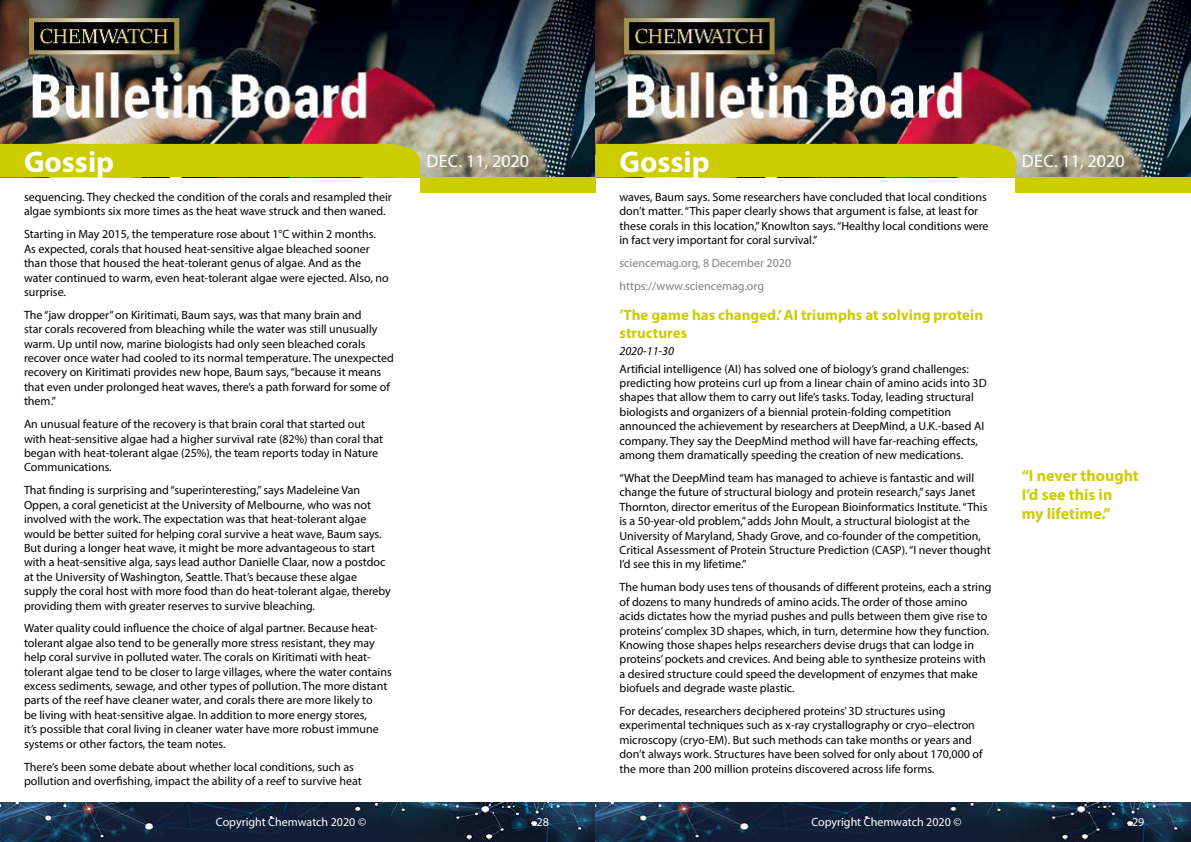
<style>
.page{position:relative;width:1191px;height:842px;background:#fff}
.page>*{position:absolute;margin:0;border:0;box-sizing:border-box;transform-origin:0 0}
.t1{font:700 30px "Myriad Pro";color:#fff}
.t2{font:18px "Myriad Pro";color:#fff}
.t3{font:700 16px/19.2px "Myriad Pro";color:#cc0}
.t4{font:700 15px/18px "Myriad Pro";color:#cc0}
.t5{font:12px/14.4px "Myriad Pro";color:#000}
.t6{font:12px/22.9px "Myriad Pro";color:#808285}
.t7{font:12px "Myriad Pro";color:#fff}
.t8{font:italic 12px "Myriad Pro";color:#000}
</style>
<div class="page">
<img style="left:0;top:0;width:1191px;height:177px">
<div style="left:420px;top:177px;width:175px;height:15px;background:#cc0"></div>
<div style="left:1015px;top:177px;width:176px;height:15px;background:#cc0"></div>
<div style="left:0;top:144px;width:420px;height:33px;background:#cc0"></div>
<div style="left:595px;top:144px;width:420px;height:33px;background:#cc0"></div>
<img style="left:0;top:802px;width:1191px;height:40px">
<h1 class="t1" style="left:24px;top:142px;width:92px">Gossip</h1>
<h1 class="t1" style="left:619px;top:142px;width:92px">Gossip</h1>
<p class="t5" style="left:24px;top:190px;width:369px">sequencing. They checked the condition of the corals and resampled their algae symbionts six more times as the heat wave struck and then waned.</p>
<p class="t5" style="left:24px;top:227px;width:366px">Starting in May 2015, the temperature rose about 1°C within 2 months.<br>As expected, corals that housed heat-sensitive algae bleached sooner than those that housed the heat-tolerant genus of algae. And as the water continued to warm, even heat-tolerant algae were ejected. Also, no surprise.</p>
<p class="t5" style="left:24px;top:307px;width:371px">The “jaw dropper” on Kiritimati, Baum says, was that many brain and<br>star corals recovered from bleaching while the water was still unusually warm. Up until now, marine biologists had only seen bleached corals recover once water had cooled to its normal temperature. The unexpected recovery on Kiritimati provides new hope, Baum says, “because it means that even under prolonged heat waves, there’s a path forward for some of them.”</p>
<p class="t5" style="left:24px;top:417px;width:361px">An unusual feature of the recovery is that brain coral that started out with heat-sensitive algae had a higher survival rate (82%) than coral that began with heat-tolerant algae (25%), the team reports today in Nature Communications.</p>
<p class="t5" style="left:24px;top:483px;width:368px">That finding is surprising and “superinteresting,” says Madeleine Van Oppen, a coral geneticist at the University of Melbourne, who was not involved with the work. The expectation was that heat-tolerant algae would be better suited for helping coral survive a heat wave, Baum says.<br>But during a longer heat wave, it might be more advantageous to start with a heat-sensitive alga, says lead author Danielle Claar, now a postdoc at the University of Washington, Seattle. That’s because these algae supply the coral host with more food than do heat-tolerant algae, thereby providing them with greater reserves to survive bleaching.</p>
<p class="t5" style="left:24px;top:621px;width:369px">Water quality could influence the choice of algal partner. Because heat&shy;tolerant algae also tend to be generally more stress resistant, they may help coral survive in polluted water. The corals on Kiritimati with heat&shy;tolerant algae tend to be closer to large villages, where the water contains excess sediments, sewage, and other types of pollution. The more distant parts of the reef have cleaner water, and corals there are more likely to<br>be living with heat-sensitive algae. In addition to more energy stores,<br>it’s possible that coral living in cleaner water have more robust immune systems or other factors, the team notes.</p>
<p class="t5" style="left:24px;top:759px;width:339px">There’s been some debate about whether local conditions, such as pollution and overfishing, impact the ability of a reef to survive heat</p>
<h2 class="t2" style="left:426px;top:150px;width:104px">Dec. 11, 2020</h2>
<h2 class="t2" style="left:1022px;top:150px;width:104px">Dec. 11, 2020</h2>
<p class="t5" style="left:619px;top:190px;width:370px">waves, Baum says. Some researchers have concluded that local conditions don’t matter. “This paper clearly shows that argument is false, at least for these corals in this location,” Knowlton says. “Healthy local conditions were in fact very important for coral survival.”</p>
<p class="t6" style="left:619px;top:251px;width:173px">sciencemag.org, 8 December 2020 https://www.sciencemag.org</p>
<p class="t4" style="left:619px;top:305px;width:365px">’The game has changed.’ AI triumphs at solving protein structures</p>
<p class="t8" style="left:619px;top:344px;width:56px">2020-11-30</p>
<p class="t5" style="left:619px;top:361px;width:369px">Artificial intelligence (AI) has solved one of biology’s grand challenges: predicting how proteins curl up from a linear chain of amino acids into 3D shapes that allow them to carry out life’s tasks. Today, leading structural biologists and organizers of a biennial protein-folding competition announced the achievement by researchers at DeepMind, a U.K.-based AI company. They say the DeepMind method will have far-reaching effects, among them dramatically speeding the creation of new medications.</p>
<p class="t5" style="left:619px;top:471px;width:373px">“What the DeepMind team has managed to achieve is fantastic and will change the future of structural biology and protein research,” says Janet Thornton, director emeritus of the European Bioinformatics Institute. “This is a 50-year-old problem,” adds John Moult, a structural biologist at the University of Maryland, Shady Grove, and co-founder of the competition, Critical Assessment of Protein Structure Prediction (CASP). “I never thought I’d see this in my lifetime.”</p>
<p class="t5" style="left:619px;top:580px;width:373px">The human body uses tens of thousands of different proteins, each a string of dozens to many hundreds of amino acids. The order of those amino acids dictates how the myriad pushes and pulls between them give rise to proteins’ complex 3D shapes, which, in turn, determine how they function.<br>Knowing those shapes helps researchers devise drugs that can lodge in proteins’ pockets and crevices. And being able to synthesize proteins with a desired structure could speed the development of enzymes that make biofuels and degrade waste plastic.</p>
<p class="t5" style="left:619px;top:704px;width:364px">For decades, researchers deciphered proteins’ 3D structures using experimental techniques such as x-ray crystallography or cryo–electron microscopy (cryo-EM). But such methods can take months or years and don’t always work. Structures have been solved for only about 170,000 of the more than 200 million proteins discovered across life forms.</p>
<h3 class="t3" style="left:1021px;top:465px;width:119px">“I never thought<br>I’d see this in<br>my lifetime.”</h3>
<p class="t7" style="left:216px;top:815px;width:152px">Copyright Chemwatch 2020 ©</p>
<p class="t7" style="left:536px;top:815px;width:14px">28</p>
<p class="t7" style="left:811px;top:815px;width:152px">Copyright Chemwatch 2020 ©</p>
<p class="t7" style="left:1132px;top:815px;width:14px">29</p>
</div>
